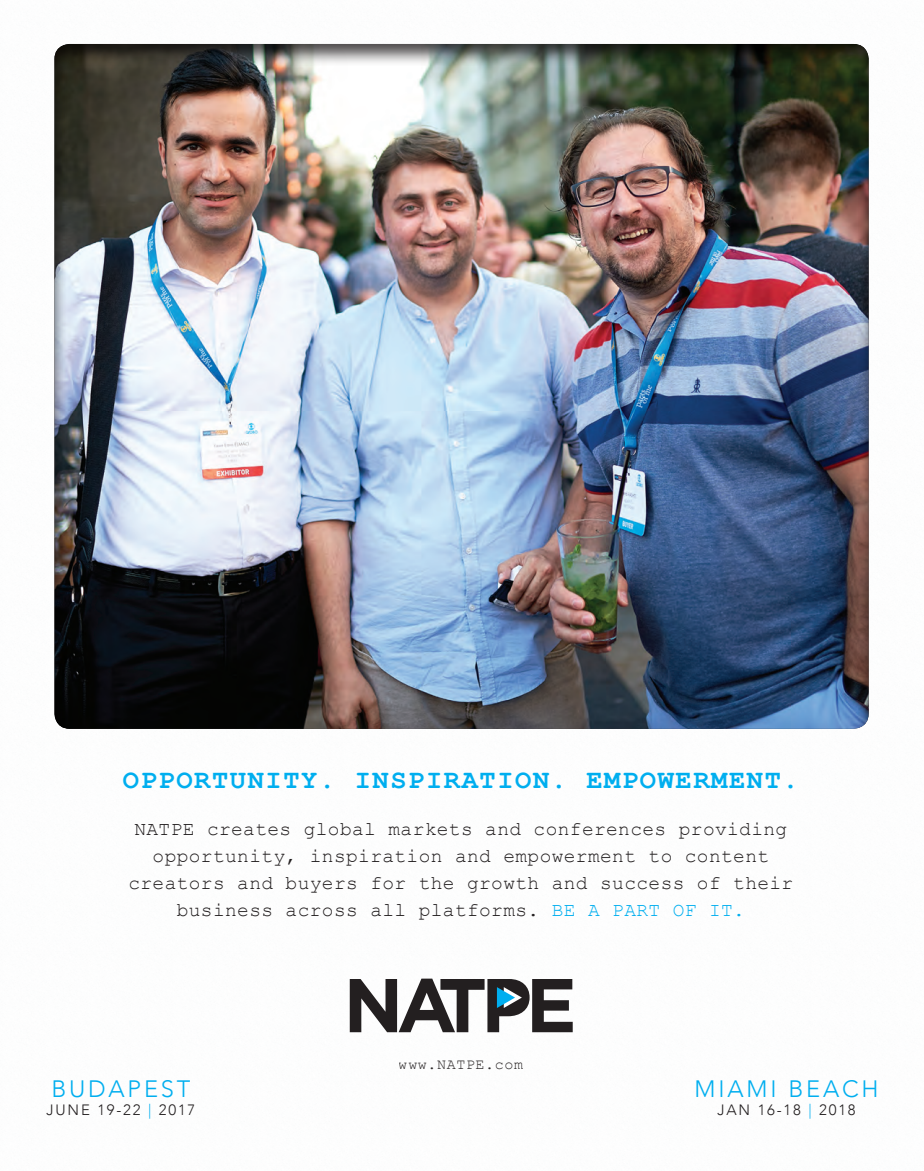
<style>
.page{position:relative;width:924px;height:1171px;background:#fff}
.page>*{position:absolute;margin:0;border:0;box-sizing:border-box;transform-origin:0 0}
.t1{font:700 27px "Courier New";letter-spacing:.06em;color:#00aeef}
.t2{font:300 23.7px "Avenir";letter-spacing:.12em;color:#00aeef}
.t3{font:19.5px/27px "Courier New";letter-spacing:.02em;color:#231f20;text-align:center}
.t4{font:300 15px "Avenir";letter-spacing:.12em;color:#231f20}
.t5{font:15px "Courier New";letter-spacing:.04em;color:#231f20}
.s1{color:#00aeef}
</style>
<div class="page">
<div style="left:54px;top:42px;width:814px;height:687px;background:#231f20;opacity:.81"></div>
<svg style="left:350px;top:978px;width:222px;height:54px"></svg>
<h1 class="t1" style="left:123px;top:763px;width:677px">OPPORTUNITY. INSPIRATION. EMPOWERMENT.</h1>
<p class="t3" style="left:128px;top:816px;width:666px">NATPE creates global markets and conferences providing opportunity, inspiration and empowerment to content creators and buyers for the growth and success of their business across all platforms. <span class="s1">BE A PART OF IT.</span></p>
<p class="t2" style="left:51px;top:1075px;width:141px">BUDAPEST</p>
<p class="t4" style="left:47px;top:1101px;width:150px">JUNE 19-22 <span class="s1">|</span> 2017</p>
<p class="t5" style="left:399px;top:1057px;width:126px">www.NATPE.com</p>
<p class="t2" style="left:694px;top:1075px;width:186px">MIAMI BEACH</p>
<p class="t4" style="left:717px;top:1101px;width:140px">JAN 16-18 <span class="s1">|</span> 2018</p>
</div>
